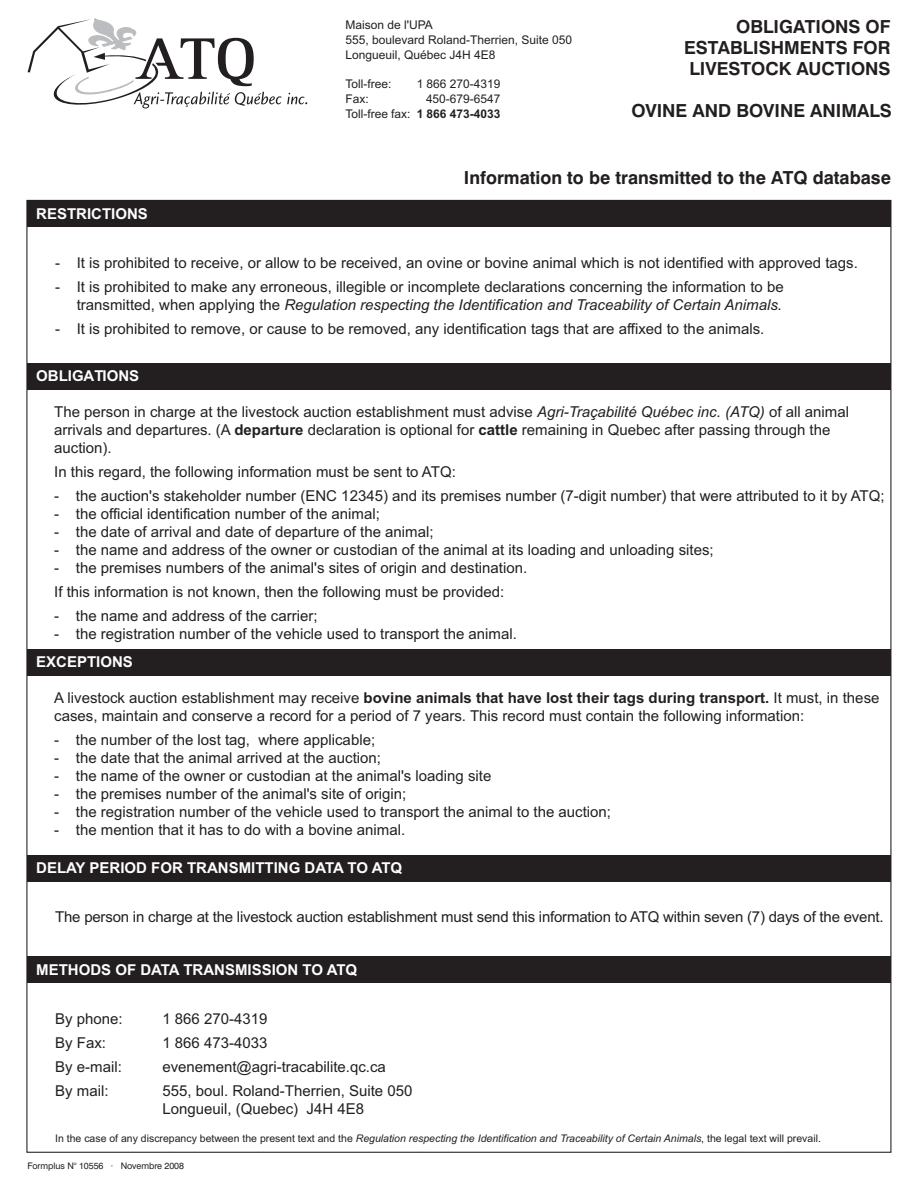
<style>
.page{position:relative;width:918px;height:1188px;background:#fff}
.page>*{position:absolute;margin:0;border:0;box-sizing:border-box;transform-origin:0 0}
.t1{font:700 18px/21px "Swiss 721 BT";color:#231f20;text-align:right}
.t2{font:15px/18px "Arial";color:#231f20}
.t3{font:700 15px "Arial";color:#fff}
.t4{font:12px/15px "Arial";color:#231f20}
.t5{font:10.5px "Arial";color:#231f20}
.t6{font:9px "Swiss 721 BT";letter-spacing:-.01em;color:#231f20}
.s1{font-weight:700}
.s2{font-style:italic}
</style>
<div class="page">
<div style="left:27px;top:200px;width:864px;height:27px;background:#231f20"></div>
<div style="left:27px;top:363px;width:864px;height:27px;background:#231f20"></div>
<div style="left:27px;top:649px;width:864px;height:27px;background:#231f20"></div>
<div style="left:27px;top:855px;width:864px;height:27px;background:#231f20"></div>
<div style="left:27px;top:956px;width:864px;height:27px;background:#231f20"></div>
<svg style="left:28px;top:18px;width:279px;height:90px"></svg>
<p class="t4" style="left:346px;top:19px;width:228px">Maison de l'UPA<br>555, boulevard Roland-Therrien, Suite 050<br>Longueuil, Québec J4H 4E8</p>
<p class="t4" style="left:345px;top:77px;width:47px">Toll-free:</p>
<p class="t4" style="left:417px;top:77px;width:85px">1 866 270-4319</p>
<p class="t4" style="left:345px;top:92px;width:25px">Fax:</p>
<p class="t4" style="left:345px;top:92px;width:157px;text-align:right">450-679-6547<br>Toll-free fax: <span class="s1">1 866 473-4033</span></p>
<p class="t1" style="left:684px;top:18px;width:208px">OBLIGATIONS OF<br>ESTABLISHMENTS FOR<br>LIVESTOCK AUCTIONS</p>
<p class="t1" style="left:631px;top:102px;width:262px">OVINE AND BOVINE ANIMALS</p>
<p class="t3" style="left:36px;top:208px;width:113px">RESTRICTIONS</p>
<p class="t1" style="left:464px;top:169px;width:429px">Information to be transmitted to the ATQ database</p>
<p class="t2" style="left:55px;top:255px;width:804px">- It is prohibited to receive, or allow to be received, an ovine or bovine animal which is not identified with approved tags.</p>
<p class="t2" style="left:55px;top:279px;width:730px;text-align:right">- It is prohibited to make any erroneous, illegible or incomplete declarations concerning the information to be transmitted, when applying the <span class="s2">Regulation respecting the Identification and Traceability of Certain Animals.</span></p>
<p class="t2" style="left:55px;top:321px;width:711px">- It is prohibited to remove, or cause to be removed, any identification tags that are affixed to the animals.</p>
<p class="t3" style="left:36px;top:370px;width:105px">OBLIGATIONS</p>
<p class="t2" style="left:54px;top:404px;width:796px">The person in charge at the livestock auction establishment must advise <span class="s2">Agri-Traçabilité Québec inc. (ATQ)</span> of all animal arrivals and departures. (A <span class="s1">departure</span> declaration is optional for <span class="s1">cattle</span> remaining in Quebec after passing through the auction).</p>
<p class="t2" style="left:54px;top:464px;width:403px">In this regard, the following information must be sent to ATQ:</p>
<p class="t2" style="left:54px;top:488px;width:832px">- the auction's stakeholder number (ENC 12345) and its premises number (7-digit number) that were attributed to it by ATQ;</p>
<p class="t2" style="left:54px;top:506px;width:327px">- the official identification number of the animal;</p>
<p class="t2" style="left:54px;top:524px;width:381px">- the date of arrival and date of departure of the animal;</p>
<p class="t2" style="left:54px;top:542px;width:661px">- the name and address of the owner or custodian of the animal at its loading and unloading sites;</p>
<p class="t2" style="left:54px;top:557px;width:474px;line-height:24px">- the premises numbers of the animal's sites of origin and destination.<br>If this information is not known, then the following must be provided:</p>
<p class="t2" style="left:54px;top:608px;width:265px">- the name and address of the carrier;</p>
<p class="t2" style="left:54px;top:626px;width:464px">- the registration number of the vehicle used to transport the animal.</p>
<p class="t3" style="left:36px;top:656px;width:98px">EXCEPTIONS</p>
<p class="t2" style="left:54px;top:690px;width:827px">A livestock auction establishment may receive <span class="s1">bovine animals that have lost their tags during transport.</span> It must, in these cases, maintain and conserve a record for a period of 7 years. This record must contain the following information:</p>
<p class="t2" style="left:54px;top:732px;width:322px">- the number of the lost tag, where applicable;</p>
<p class="t2" style="left:54px;top:750px;width:328px">- the date that the animal arrived at the auction;</p>
<p class="t2" style="left:54px;top:768px;width:439px">- the name of the owner or custodian at the animal's loading site</p>
<p class="t2" style="left:54px;top:786px;width:354px">- the premises number of the animal's site of origin;</p>
<p class="t2" style="left:54px;top:804px;width:558px">- the registration number of the vehicle used to transport the animal to the auction;</p>
<p class="t2" style="left:54px;top:822px;width:352px">- the mention that it has to do with a bovine animal.</p>
<p class="t3" style="left:36px;top:862px;width:368px">DELAY PERIOD FOR TRANSMITTING DATA TO ATQ</p>
<p class="t2" style="left:55px;top:909px;width:830px">The person in charge at the livestock auction establishment must send this information to ATQ within seven (7) days of the event.</p>
<p class="t3" style="left:36px;top:964px;width:323px">METHODS OF DATA TRANSMISSION TO ATQ</p>
<p class="t2" style="left:55px;top:1011px;width:69px">By phone:</p>
<p class="t2" style="left:162px;top:1011px;width:107px">1 866 270-4319</p>
<p class="t2" style="left:55px;top:1035px;width:52px">By Fax:</p>
<p class="t2" style="left:162px;top:1035px;width:107px">1 866 473-4033</p>
<p class="t2" style="left:55px;top:1059px;width:68px">By e-mail:</p>
<p class="t2" style="left:162px;top:1059px;width:225px">evenement@agri-tracabilite.qc.ca</p>
<p class="t2" style="left:55px;top:1083px;width:55px">By mail:</p>
<p class="t2" style="left:162px;top:1083px;width:252px">555, boul. Roland-Therrien, Suite 050<br>Longueuil, (Quebec) J4H 4E8</p>
<p class="t5" style="left:55px;top:1135px;width:767px">In the case of any discrepancy between the present text and the <span class="s2">Regulation respecting the Identification and Traceability of Certain Animals</span>, the legal text will prevail.</p>
<p class="t6" style="left:27px;top:1162px;width:158px">Formplus N° 10556 · Novembre 2008</p>
</div>
